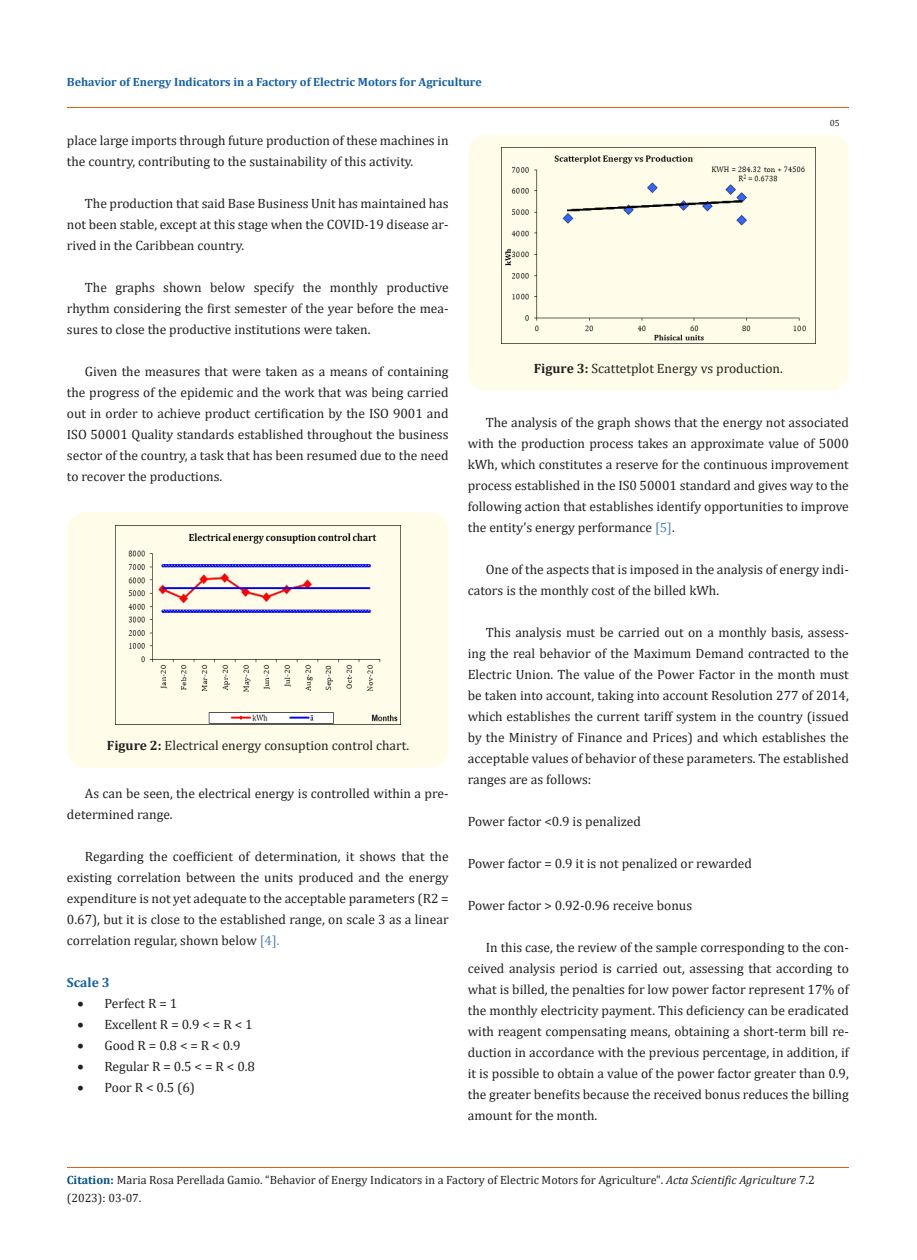
<style>
.page{position:relative;width:917px;height:1260px;background:#fff}
.page>*{position:absolute;margin:0;border:0;box-sizing:border-box;transform-origin:0 0}
.HTML_Preformatted{font:13.5px/21px "Cambria";color:#231f20;text-align:justify}
.List_Paragraph{font:13.5px/21px "Cambria";color:#231f20;text-align:justify}
.t1{font:700 13.5px "Cambria";color:#1560a6}
.t2{font:12px/18px "Cambria";color:#231f20}
.t3{font:700 12px "Cambria";color:#1560a6}
.t4{font:9px "Cambria";color:#231f20}
.s1{font-weight:700}
.s2{color:#4f81bd}
.s3{font-weight:700;color:#035089}
.s4{font-style:italic}
</style>
<div class="page">
<div style="left:68px;top:512px;width:380px;height:256px;background:#fffde9;border-radius:18px"></div>
<img style="left:116px;top:533px;width:284px;height:192px">
<div style="left:468px;top:135px;width:380px;height:255px;background:#fffde9;border-radius:18px"></div>
<img style="left:501px;top:148px;width:314px;height:196px">
<hr style="left:67px;top:108px;width:781px;height:1px;background:#e05d1a">
<hr style="left:67px;top:1167px;width:781px;height:1px;background:#e05d1a">
<p class="t3" style="left:67px;top:73px;width:416px">Behavior of Energy Indicators in a Factory of Electric Motors for Agriculture</p>
<p class="t4" style="left:829px;top:118px;width:11px">05</p>
<p class="List_Paragraph" style="left:67px;top:130px;width:383px">place large imports through future production of these machines in the country, contributing to the sustainability of this activity.</p>
<p class="List_Paragraph" style="left:67px;top:193px;width:383px;text-indent:18px">The production that said Base Business Unit has maintained has not been stable, except at this stage when the COVID-19 disease ar&shy;rived in the Caribbean country.</p>
<p class="List_Paragraph" style="left:67px;top:277px;width:383px;text-indent:18px">The graphs shown below specify the monthly productive rhythm considering the first semester of the year before the mea&shy;sures to close the productive institutions were taken.</p>
<p class="List_Paragraph" style="left:67px;top:361px;width:383px;text-indent:18px">Given the measures that were taken as a means of containing the progress of the epidemic and the work that was being carried out in order to achieve product certification by the ISO 9001 and ISO 50001 Quality standards established throughout the business sector of the country, a task that has been resumed due to the need to recover the productions.</p>
<p class="HTML_Preformatted" style="left:107px;top:735px;width:304px"><span class="s1">Figure 2:</span> Electrical energy consuption control chart.</p>
<p class="List_Paragraph" style="left:67px;top:783px;width:383px;text-indent:18px">As can be seen, the electrical energy is controlled within a pre&shy;determined range.</p>
<p class="List_Paragraph" style="left:67px;top:846px;width:383px;text-indent:18px">Regarding the coefficient of determination, it shows that the existing correlation between the units produced and the energy expenditure is not yet adequate to the acceptable parameters (R2 = 0.67), but it is close to the established range, on scale 3 as a linear correlation regular, shown below <span class="s2">[4].</span></p>
<p class="t1" style="left:67px;top:973px;width:44px">Scale 3</p>
<p class="HTML_Preformatted" style="left:77px;top:993px;width:101px">• Perfect R = 1</p>
<p class="HTML_Preformatted" style="left:77px;top:1014px;width:177px">• Excellent R = 0.9 &lt; = R &lt; 1</p>
<p class="HTML_Preformatted" style="left:77px;top:1035px;width:164px">• Good R = 0.8 &lt; = R &lt; 0.9</p>
<p class="HTML_Preformatted" style="left:77px;top:1056px;width:179px">• Regular R = 0.5 &lt; = R &lt; 0.8</p>
<p class="HTML_Preformatted" style="left:77px;top:1077px;width:119px">• Poor R &lt; 0.5 (6)</p>
<p class="HTML_Preformatted" style="left:534px;top:358px;width:250px"><span class="s1">Figure 3:</span> Scattetplot Energy vs production.</p>
<p class="HTML_Preformatted" style="left:468px;top:412px;width:382px;text-indent:18px">The analysis of the graph shows that the energy not associated with the production process takes an approximate value of 5000 kWh, which constitutes a reserve for the continuous improvement process established in the IS0 50001 standard and gives way to the following action that establishes identify opportunities to improve the entity’s energy performance <span class="s2">[5]</span>.</p>
<p class="List_Paragraph" style="left:468px;top:559px;width:382px;text-indent:18px">One of the aspects that is imposed in the analysis of energy indi&shy;cators is the monthly cost of the billed kWh.</p>
<p class="HTML_Preformatted" style="left:468px;top:622px;width:382px;text-indent:18px">This analysis must be carried out on a monthly basis, assess&shy;ing the real behavior of the Maximum Demand contracted to the Electric Union. The value of the Power Factor in the month must be taken into account, taking into account Resolution 277 of 2014, which establishes the current tariff system in the country (issued by the Ministry of Finance and Prices) and which establishes the acceptable values of behavior of these parameters. The established ranges are as follows:</p>
<p class="HTML_Preformatted" style="left:468px;top:811px;width:175px">Power factor &lt;0.9 is penalized</p>
<p class="HTML_Preformatted" style="left:468px;top:853px;width:286px">Power factor = 0.9 it is not penalized or rewarded</p>
<p class="HTML_Preformatted" style="left:468px;top:895px;width:226px">Power factor &gt; 0.92-0.96 receive bonus</p>
<p class="HTML_Preformatted" style="left:468px;top:937px;width:382px;text-indent:18px">In this case, the review of the sample corresponding to the con&shy;ceived analysis period is carried out, assessing that according to what is billed, the penalties for low power factor represent 17% of the monthly electricity payment. This deficiency can be eradicated with reagent compensating means, obtaining a short-term bill re&shy;duction in accordance with the previous percentage, in addition, if it is possible to obtain a value of the power factor greater than 0.9, the greater benefits because the received bonus reduces the billing amount for the month.</p>
<p class="t2" style="left:67px;top:1171px;width:749px"><span class="s3">Citation:</span> Maria Rosa Perellada Gamio. “Behavior of Energy Indicators in a Factory of Electric Motors for Agriculture". <span class="s4">Acta Scientific Agriculture</span> 7.2 (2023): 03-07.</p>
</div>
